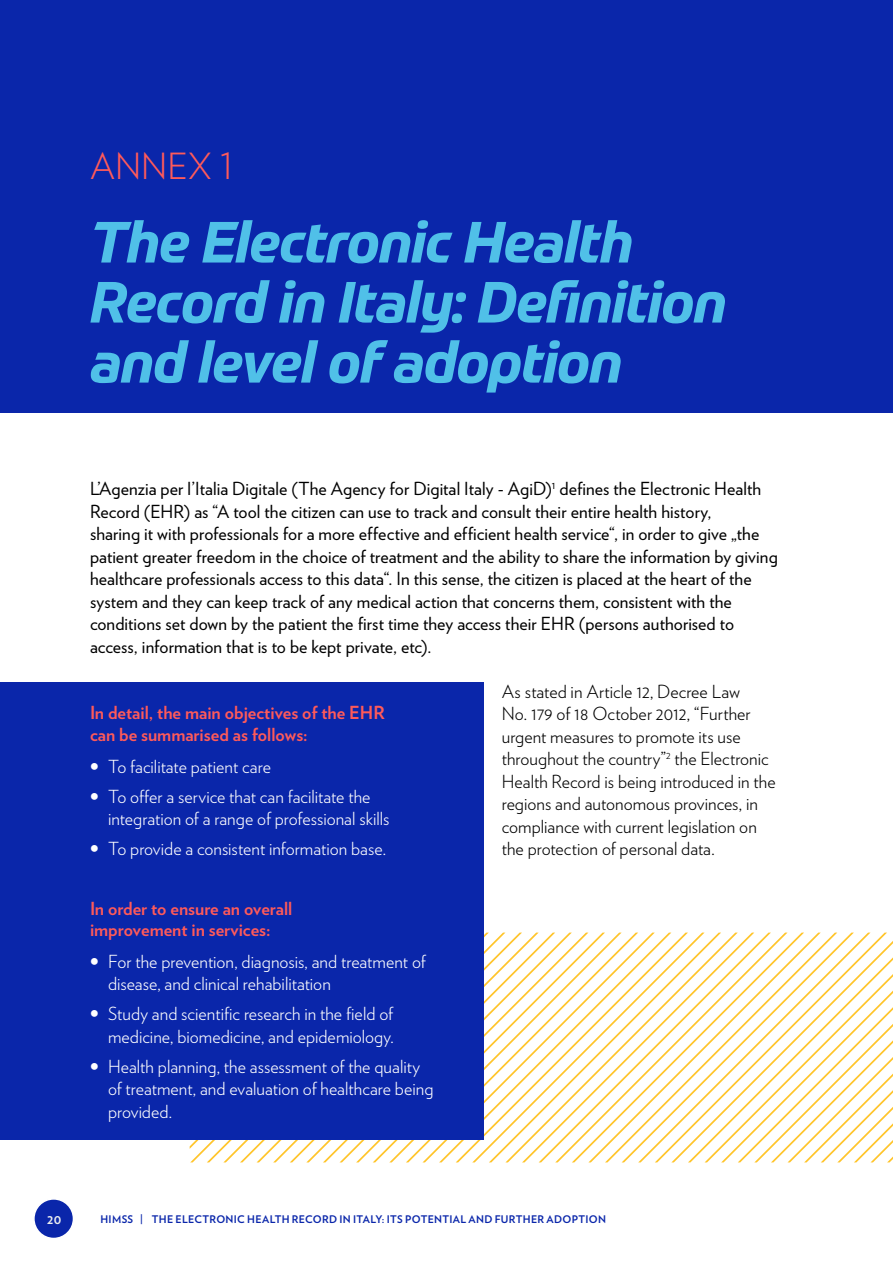
<style>
.page{position:relative;width:893px;height:1263px;background:#fff}
.page>*{position:absolute;margin:0;border:0;box-sizing:border-box;transform-origin:0 0}
.t1{font:italic 700 57px/60px "Prometo";letter-spacing:-.015em;color:#50c0e8}
.t2{font:300 36px "Verlag";color:#ff5a5a}
.t3{font:18px/22.5px "Verlag";letter-spacing:.005em;color:#000}
.t4{font:300 18px/22.5px "Verlag";color:#fff}
.t5{font:300 18px/22.5px "Verlag";color:#000}
.t6{font:700 18px/21px "Verlag";color:#ff5a5a}
.t7{font:700 13.5px "Verlag";color:#eceeef}
.t8{font:700 10.5px "Verlag";letter-spacing:.03em;color:#0a26aa}
.s1{font-weight:900}
</style>
<div class="page">
<svg style="left:505px;top:932px;width:17px;height:230px"></svg>
<svg style="left:489px;top:932px;width:16px;height:230px"></svg>
<svg style="left:456px;top:932px;width:33px;height:230px"></svg>
<svg style="left:190px;top:1140px;width:232px;height:22px"></svg>
<svg style="left:190px;top:1140px;width:216px;height:9px"></svg>
<svg style="left:522px;top:932px;width:17px;height:230px"></svg>
<svg style="left:539px;top:932px;width:232px;height:230px"></svg>
<svg style="left:583px;top:957px;width:310px;height:205px"></svg>
<div style="left:0;top:0;width:893px;height:412px;background:#0a26aa"></div>
<div style="left:0;top:683px;width:484px;height:457px;background:#0a26aa"></div>
<div style="left:34px;top:1199px;width:39px;height:39px;background:#0a26aa;border-radius:50%"></div>
<div style="left:33px;top:1198px;width:41px;height:41px;border:2px solid #fff;border-radius:50%"></div>
<h2 class="t2" style="left:90px;top:140px;width:145px">ANNEX 1</h2>
<h1 class="t1" style="left:90px;top:212px;width:638px">The Electronic Health<br>Record in Italy: Definition and level of adoption</h1>
<p class="t3" style="left:90px;top:476px;width:689px">L’Agenzia per l’Italia Digitale (The Agency for Digital Italy - AgiD)<sup>1</sup> defines the Electronic Health Record (EHR) as “A tool the citizen can use to track and consult their entire health history,<br>sharing it with professionals for a more effective and efficient health service“, in order to give „the patient greater freedom in the choice of treatment and the ability to share the information by giving healthcare professionals access to this data“. In this sense, the citizen is placed at the heart of the system and they can keep track of any medical action that concerns them, consistent with the conditions set down by the patient the first time they access their EHR (persons authorised to access, information that is to be kept private, etc).</p>
<p class="t6" style="left:90px;top:701px;width:296px">In detail, the main objectives of the EHR can be summarised as follows:</p>
<p class="t4" style="left:90px;top:754px;width:182px"><span class="s1">•</span> To facilitate patient care</p>
<p class="t4" style="left:108px;top:784px;width:283px;text-indent:-18px"><span class="s1">•</span> To offer a service that can facilitate the integration of a range of professional skills</p>
<p class="t4" style="left:90px;top:836px;width:297px"><span class="s1">•</span> To provide a consistent information base.</p>
<p class="t6" style="left:90px;top:897px;width:204px">In order to ensure an overall improvement in services:</p>
<p class="t4" style="left:108px;top:949px;width:319px;text-indent:-18px"><span class="s1">•</span> For the prevention, diagnosis, and treatment of disease, and clinical rehabilitation</p>
<p class="t4" style="left:90px;top:1001px;width:305px;text-align:right"><span class="s1">•</span> Study and scientific research in the field of medicine, biomedicine, and epidemiology.</p>
<p class="t4" style="left:108px;top:1054px;width:327px;text-indent:-18px"><span class="s1">•</span> Health planning, the assessment of the quality of treatment, and evaluation of healthcare being provided.</p>
<p class="t5" style="left:502px;top:679px;width:275px">As stated in Article 12, Decree Law<br>No. 179 of 18 October 2012, “Further urgent measures to promote its use throughout the country”<sup>2</sup> the Electronic Health Record is being introduced in the regions and autonomous provinces, in compliance with current legislation on the protection of personal data.</p>
<p class="t7" style="left:47px;top:1208px;width:16px">20</p>
<p class="t8" style="left:100px;top:1210px;width:507px">HIMSS | THE ELECTRONIC HEALTH RECORD IN ITALY: ITS POTENTIAL AND FURTHER ADOPTION</p>
</div>
